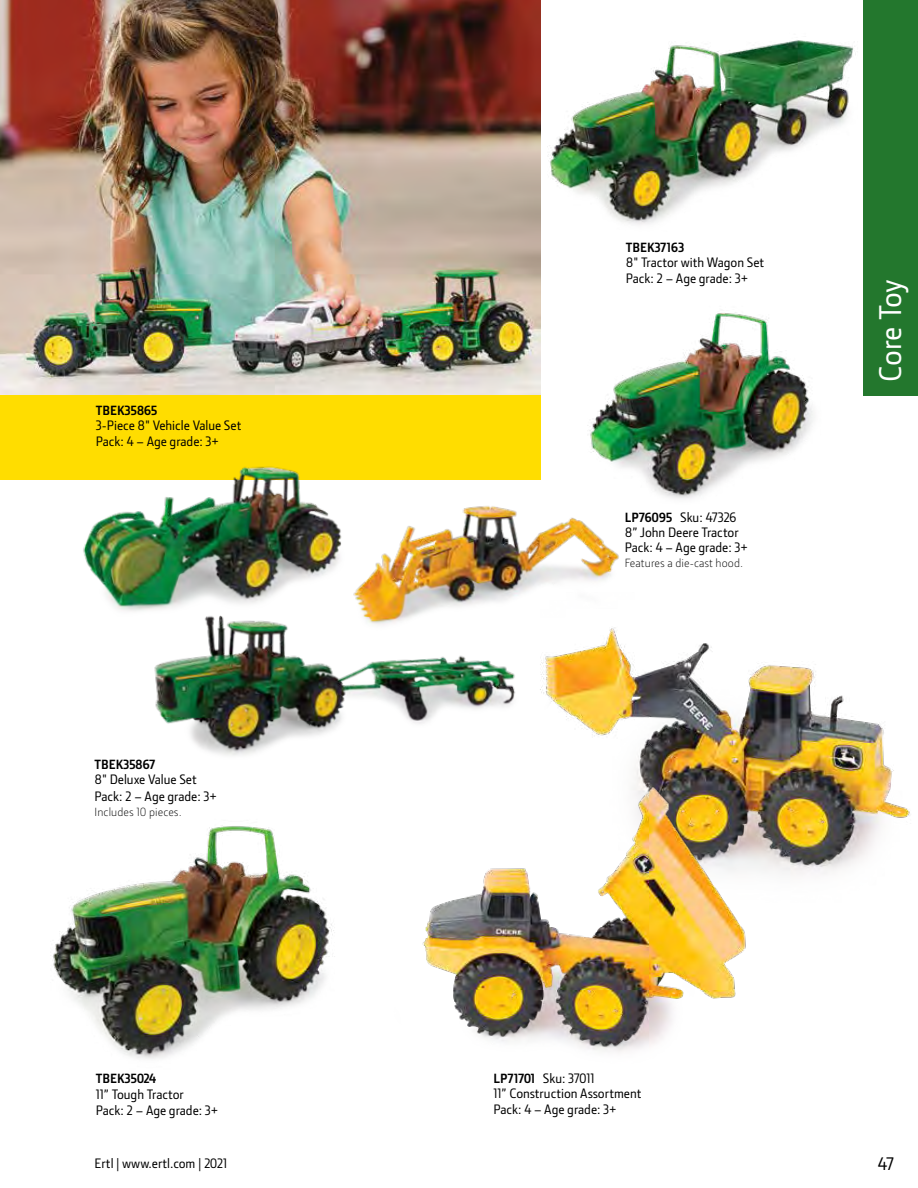
<style>
.page{position:relative;width:918px;height:1188px;background:#fff}
.page>*{position:absolute;margin:0;border:0;box-sizing:border-box;transform-origin:0 0}
.t1{font:500 31.05px "JD Sans Pro";letter-spacing:-.01em;color:#fff}
.t2{font:500 18px "JD Sans Pro";color:#000}
.t3{font:500 13.5px/16.2px "JD Sans Pro";color:#000}
.t4{font:700 13.5px "JD Sans Pro";color:#000}
.t5{font:300 12px "JD Sans Pro";letter-spacing:.01em;color:#000}
.s1{font-weight:700}
</style>
<div class="page">
<img style="left:0;top:0;width:541px;height:395px">
<div style="left:0;top:395px;width:541px;height:85px;background:#fd0"></div>
<img style="left:643px;top:643px;width:267px;height:232px">
<img style="left:422px;top:714px;width:371px;height:338px">
<img style="left:587px;top:315px;width:226px;height:184px">
<div style="left:863px;top:0;width:55px;height:395px;background:#23772d"></div>
<img style="left:83px;top:456px;width:560px;height:323px">
<img style="left:522px;top:0;width:334px;height:315px">
<img style="left:53px;top:825px;width:282px;height:234px">
<p class="t4" style="left:96px;top:401px;width:63px">TBEK35865</p>
<p class="t3" style="left:96px;top:417px;width:147px">3-Piece 8" Vehicle Value Set<br>Pack: 4 – Age grade: 3+</p>
<p class="t4" style="left:95px;top:756px;width:63px">TBEK35867</p>
<p class="t3" style="left:95px;top:771px;width:124px">8" Deluxe Value Set<br>Pack: 2 – Age grade: 3+</p>
<p class="t5" style="left:94px;top:804px;width:89px">Includes 10 pieces.</p>
<p class="t4" style="left:96px;top:1069px;width:62px">TBEK35024</p>
<p class="t3" style="left:96px;top:1086px;width:124px">11” Tough Tractor<br>Pack: 2 – Age grade: 3+</p>
<p class="t4" style="left:626px;top:238px;width:60px">TBEK37163</p>
<p class="t3" style="left:626px;top:254px;width:140px">8" Tractor with Wagon Set<br>Pack: 2 – Age grade: 3+</p>
<p class="t3" style="left:625px;top:510px;width:125px;line-height:15px"><span class="s1">LP76095</span> Sku: 47326<br>8” John Deere Tractor<br>Pack: 4 – Age grade: 3+</p>
<p class="t5" style="left:625px;top:555px;width:120px">Features a die-cast hood.</p>
<h1 class="t1" style="left:870px;top:382px;width:104px;rotate:-90deg">Core Toy</h1>
<p class="t3" style="left:494px;top:1070px;width:149px;line-height:15.6px"><span class="s1">LP71701</span> Sku: 37011<br>11” Construction Assortment<br>Pack: 4 – Age grade: 3+</p>
<p class="t3" style="left:94px;top:1155px;width:134px">Ertl | www.ertl.com | 2021</p>
<h2 class="t2" style="left:878px;top:1152px;width:18px">47</h2>
</div>
